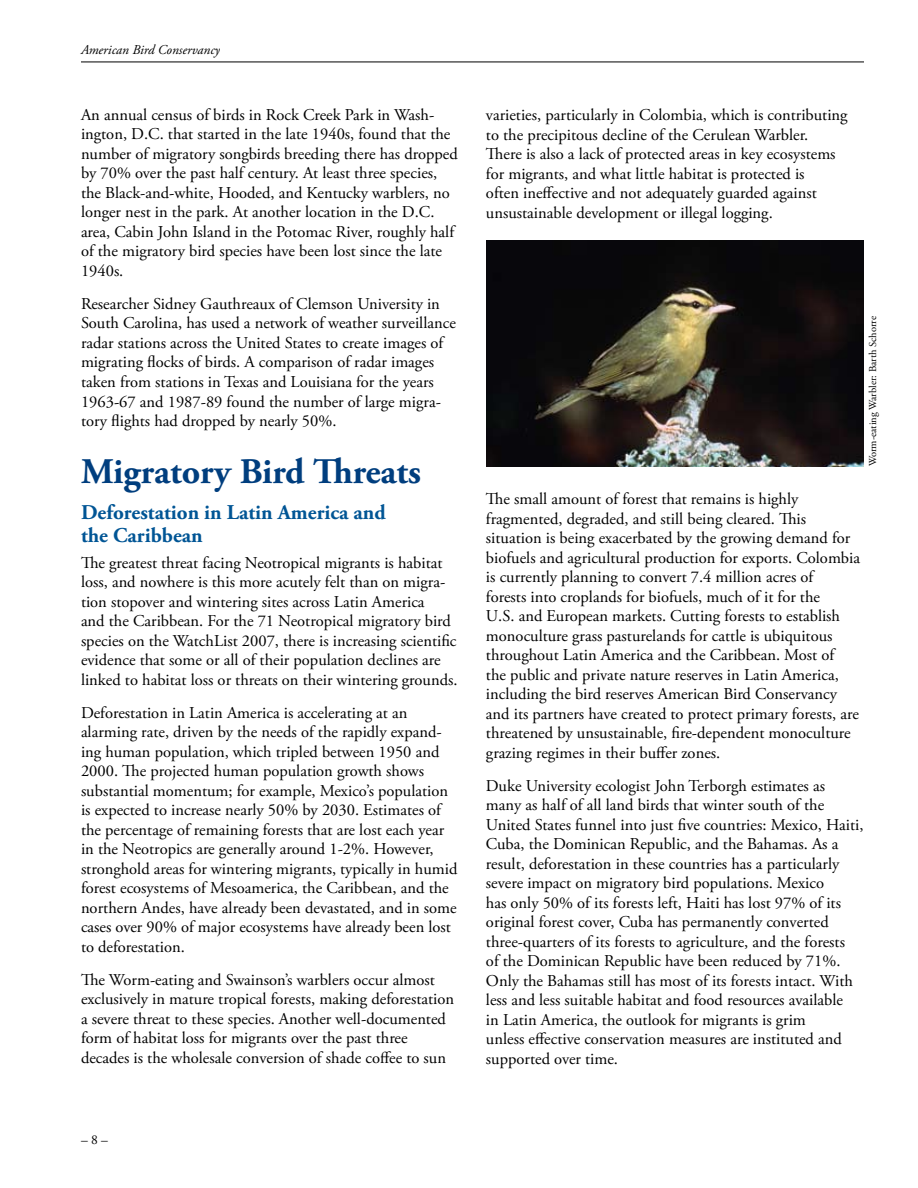
<style>
.page{position:relative;width:918px;height:1188px;background:#fff}
.page>*{position:absolute;margin:0;border:0;box-sizing:border-box;transform-origin:0 0}
.t1{font:700 36px "Adobe Garamond Pro";color:#003e7e}
.t2{font:700 21px/22.5px "Adobe Garamond Pro";color:#005595}
.t3{font:16.5px/19.5px "Adobe Garamond Pro";color:#000}
.t4{font:italic 13.5px "Adobe Garamond Pro";color:#000}
.t5{font:13.5px "Adobe Garamond Pro";color:#000}
.t6{font:10.5px "Adobe Garamond Pro";color:#000}
</style>
<div class="page">
<hr style="left:81px;top:62px;width:783px;height:1px;background:#000">
<img style="left:486px;top:240px;width:378px;height:226px">
<p class="t4" style="left:81px;top:42px;width:140px">American Bird Conservancy</p>
<p class="t3" style="left:81px;top:106px;width:378px">An annual census of birds in Rock Creek Park in Wash&shy;ington, D.C. that started in the late 1940s, found that the number of migratory songbirds breeding there has dropped by 70% over the past half century. At least three species, the Black-and-white, Hooded, and Kentucky warblers, no longer nest in the park. At another location in the D.C. area, Cabin John Island in the Potomac River, roughly half of the migratory bird species have been lost since the late 1940s.</p>
<p class="t3" style="left:81px;top:295px;width:376px">Researcher Sidney Gauthreaux of Clemson University in South Carolina, has used a network of weather surveillance radar stations across the United States to create images of migrating flocks of birds. A comparison of radar images taken from stations in Texas and Louisiana for the years 1963-67 and 1987-89 found the number of large migra&shy;tory flights had dropped by nearly 50%.</p>
<h1 class="t1" style="left:81px;top:451px;width:342px">Migratory Bird Threats</h1>
<p class="t2" style="left:81px;top:502px;width:306px">Deforestation in Latin America and the Caribbean</p>
<p class="t3" style="left:81px;top:554px;width:378px">The greatest threat facing Neotropical migrants is habitat loss, and nowhere is this more acutely felt than on migra&shy;tion stopover and wintering sites across Latin America<br>and the Caribbean. For the 71 Neotropical migratory bird species on the WatchList 2007, there is increasing scientific evidence that some or all of their population declines are linked to habitat loss or threats on their wintering grounds.</p>
<p class="t3" style="left:81px;top:704px;width:378px">Deforestation in Latin America is accelerating at an alarming rate, driven by the needs of the rapidly expand&shy;ing human population, which tripled between 1950 and 2000. The projected human population growth shows substantial momentum; for example, Mexico’s population is expected to increase nearly 50% by 2030. Estimates of the percentage of remaining forests that are lost each year in the Neotropics are generally around 1-2%. However, stronghold areas for wintering migrants, typically in humid forest ecosystems of Mesoamerica, the Caribbean, and the northern Andes, have already been devastated, and in some cases over 90% of major ecosystems have already been lost to deforestation.</p>
<p class="t3" style="left:81px;top:971px;width:375px">The Worm-eating and Swainson’s warblers occur almost exclusively in mature tropical forests, making deforestation a severe threat to these species. Another well-documented form of habitat loss for migrants over the past three decades is the wholesale conversion of shade coffee to sun</p>
<p class="t5" style="left:81px;top:1131px;width:28px">– 8 –</p>
<p class="t3" style="left:486px;top:106px;width:363px">varieties, particularly in Colombia, which is contributing to the precipitous decline of the Cerulean Warbler.<br>There is also a lack of protected areas in key ecosystems for migrants, and what little habitat is protected is<br>often ineffective and not adequately guarded against unsustainable development or illegal logging.</p>
<p class="t6" style="left:866px;top:466px;width:152px;rotate:-90deg">Worm-eating Warbler: Barth Schorre</p>
<p class="t3" style="left:486px;top:490px;width:376px">The small amount of forest that remains is highly fragmented, degraded, and still being cleared. This situation is being exacerbated by the growing demand for biofuels and agricultural production for exports. Colombia is currently planning to convert 7.4 million acres of<br>forests into croplands for biofuels, much of it for the<br>U.S. and European markets. Cutting forests to establish monoculture grass pasturelands for cattle is ubiquitous throughout Latin America and the Caribbean. Most of<br>the public and private nature reserves in Latin America, including the bird reserves American Bird Conservancy and its partners have created to protect primary forests, are threatened by unsustainable, fire-dependent monoculture grazing regimes in their buffer zones.</p>
<p class="t3" style="left:486px;top:776px;width:379px">Duke University ecologist John Terborgh estimates as many as half of all land birds that winter south of the United States funnel into just five countries: Mexico, Haiti, Cuba, the Dominican Republic, and the Bahamas. As a result, deforestation in these countries has a particularly severe impact on migratory bird populations. Mexico<br>has only 50% of its forests left, Haiti has lost 97% of its original forest cover, Cuba has permanently converted three-quarters of its forests to agriculture, and the forests<br>of the Dominican Republic have been reduced by 71%.<br>Only the Bahamas still has most of its forests intact. With less and less suitable habitat and food resources available<br>in Latin America, the outlook for migrants is grim<br>unless effective conservation measures are instituted and supported over time.</p>
</div>
